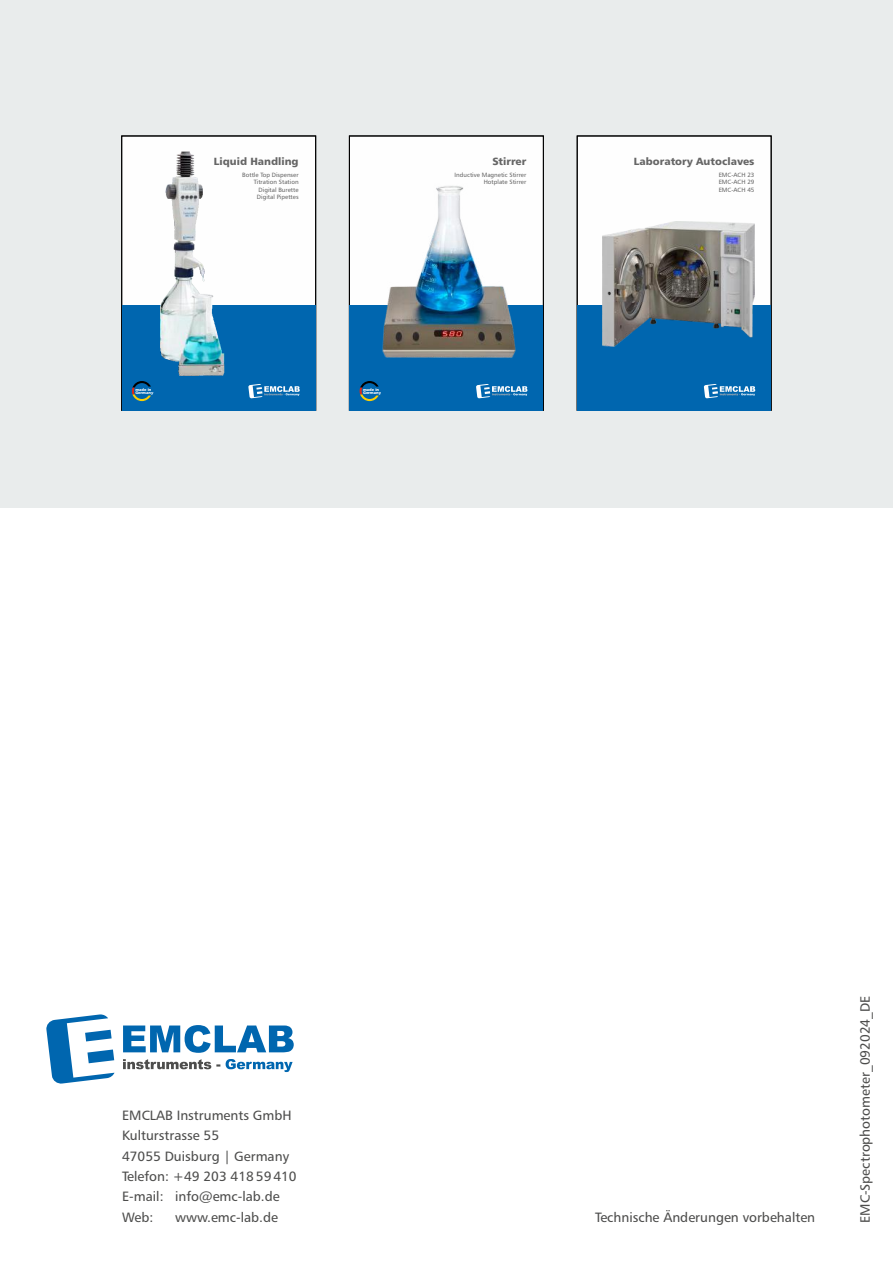
<style>
.page{position:relative;width:893px;height:1263px;background:#fff}
.page>*{position:absolute;margin:0;border:0;box-sizing:border-box;transform-origin:0 0}
.t1{font:13.5px/20.4px "Humanist 777 BT Roman B";color:#4d4d4c}
.t2{font:10.35px "Humanist 777 BT Black B";color:#666}
.t3{font:6.15px/7.5px "Humanist 777 BT Roman B";color:#666;text-align:right}
.t4{font:3.9px/3.4px "Humanist 777 BT Black B";color:#fefefe}
</style>
<div class="page">
<div style="left:0;top:0;width:893px;height:507px;background:#e9ecec"></div>
<div style="left:577px;top:136px;width:195px;height:275px;background:#fefefe"></div>
<div style="left:577px;top:136px;width:195px;height:275px;border:1px solid #000"></div>
<div style="left:577px;top:305px;width:194px;height:105px;background:#0066af"></div>
<svg style="left:704px;top:384px;width:51px;height:14px"></svg>
<img style="left:602px;top:221px;width:152px;height:126px">
<div style="left:349px;top:136px;width:195px;height:275px;background:#fefefe"></div>
<div style="left:349px;top:136px;width:195px;height:275px;border:1px solid #000"></div>
<div style="left:349px;top:305px;width:194px;height:105px;background:#0066af"></div>
<img style="left:382px;top:186px;width:134px;height:172px">
<svg style="left:476px;top:384px;width:51px;height:14px"></svg>
<svg style="left:360px;top:381px;width:19px;height:20px"></svg>
<div style="left:121px;top:136px;width:195px;height:275px;background:#fefefe"></div>
<div style="left:121px;top:136px;width:195px;height:275px;border:1px solid #000"></div>
<div style="left:122px;top:305px;width:194px;height:105px;background:#0066af"></div>
<svg style="left:248px;top:384px;width:52px;height:14px"></svg>
<svg style="left:132px;top:381px;width:19px;height:20px"></svg>
<img style="left:160px;top:151px;width:65px;height:225px">
<svg style="left:46px;top:1014px;width:248px;height:70px"></svg>
<p class="t2" style="left:214px;top:157px;width:86px">Liquid Handling</p>
<p class="t3" style="left:242px;top:172px;width:58px">Bottle Top Dispenser<br>Titration Station<br>Digital Burette<br>Digital Pipettes</p>
<p class="t2" style="left:492px;top:157px;width:35px">Stirrer</p>
<p class="t3" style="left:455px;top:172px;width:73px">Inductive Magnetic Stirrer<br>Hotplate Stirrer</p>
<p class="t4" style="left:135px;top:388px;width:19px">made in<br>Germany</p>
<p class="t4" style="left:363px;top:388px;width:19px">made in<br>Germany</p>
<p class="t2" style="left:634px;top:157px;width:122px">Laboratory Autoclaves</p>
<p class="t3" style="left:719px;top:172px;width:37px;text-align:justify">EMC-ACH 23<br>EMC-ACH 29<br>EMC-ACH 45</p>
<p class="t1" style="left:122px;top:1106px;width:176px">EMCLAB Instruments GmbH<br>Kulturstrasse 55<br>47055 Duisburg | Germany<br>Telefon: +49 203 418 59 410<br>E-mail: info@emc-lab.de<br>Web:</p>
<p class="t1" style="left:175px;top:1208px;width:104px">www.emc-lab.de</p>
<p class="t1" style="left:595px;top:1208px;width:222px">Technische Änderungen vorbehalten</p>
<p class="t1" style="left:856px;top:1223px;width:229px;rotate:-90deg">EMC-Spectrophotometer_092024_DE</p>
</div>
